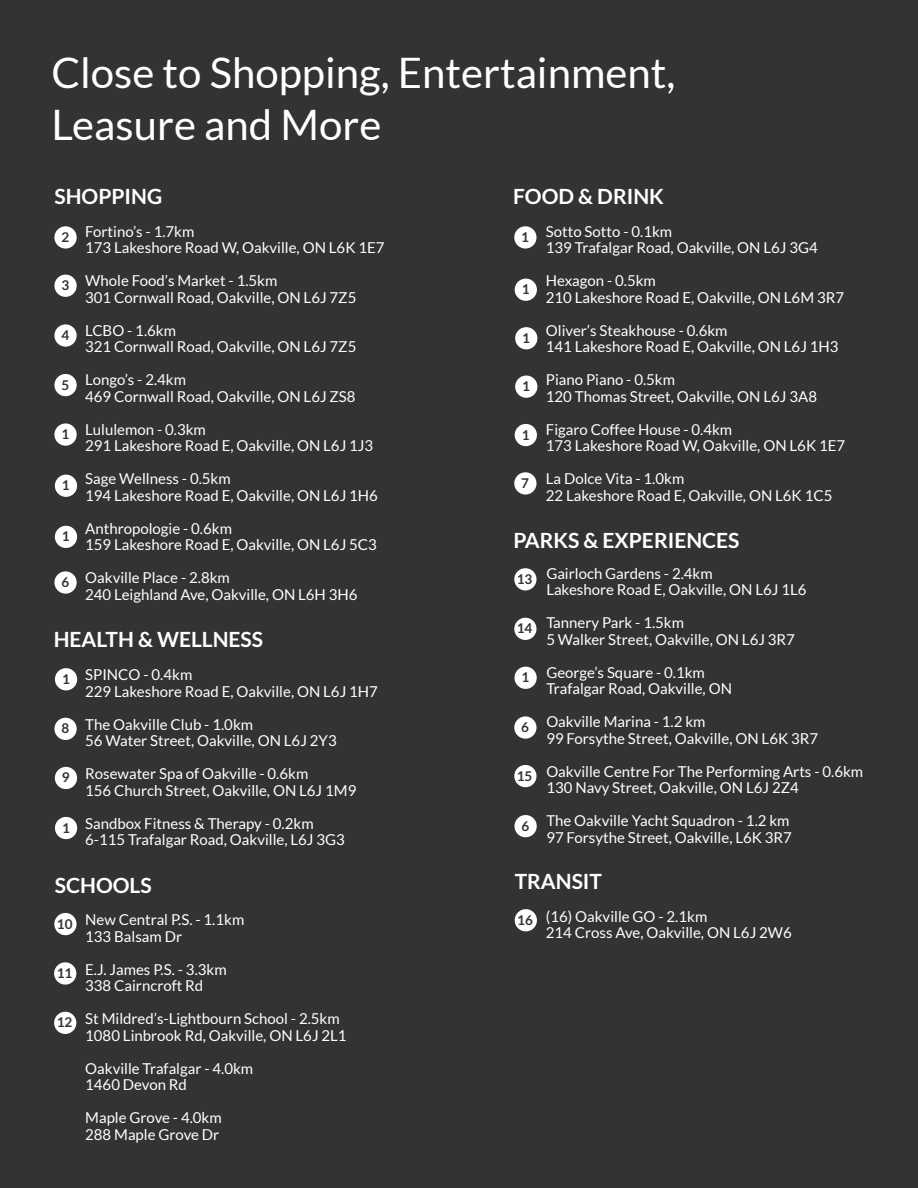
<style>
.page{position:relative;width:918px;height:1188px;background:#323332}
.page>*{position:absolute;margin:0;border:0;box-sizing:border-box;transform-origin:0 0}
.t1{font:42px "Lato";color:#fff}
.t2{font:700 21px "Lato";color:#fff}
.t3{font:15px "Lato";color:#fff}
.t4{font:700 13.5px "Lato";color:#323332}
</style>
<div class="page">
<div style="left:54px;top:226px;width:23px;height:23px;background:#fff;border-radius:50%"></div>
<div style="left:54px;top:275px;width:23px;height:22px;background:#fff;border-radius:50%"></div>
<div style="left:54px;top:324px;width:23px;height:23px;background:#fff;border-radius:50%"></div>
<div style="left:54px;top:374px;width:23px;height:22px;background:#fff;border-radius:50%"></div>
<div style="left:54px;top:571px;width:23px;height:23px;background:#fff;border-radius:50%"></div>
<div style="left:54px;top:718px;width:23px;height:22px;background:#fff;border-radius:50%"></div>
<div style="left:55px;top:767px;width:22px;height:22px;background:#fff;border-radius:50%"></div>
<div style="left:54px;top:913px;width:23px;height:22px;background:#fff;border-radius:50%"></div>
<div style="left:54px;top:962px;width:22px;height:23px;background:#fff;border-radius:50%"></div>
<div style="left:54px;top:1012px;width:22px;height:22px;background:#fff;border-radius:50%"></div>
<div style="left:514px;top:472px;width:23px;height:23px;background:#fff;border-radius:50%"></div>
<div style="left:514px;top:568px;width:23px;height:22px;background:#fff;border-radius:50%"></div>
<div style="left:514px;top:618px;width:23px;height:22px;background:#fff;border-radius:50%"></div>
<div style="left:514px;top:716px;width:23px;height:23px;background:#fff;border-radius:50%"></div>
<div style="left:514px;top:765px;width:23px;height:22px;background:#fff;border-radius:50%"></div>
<div style="left:514px;top:815px;width:23px;height:22px;background:#fff;border-radius:50%"></div>
<div style="left:515px;top:909px;width:22px;height:22px;background:#fff;border-radius:50%"></div>
<div style="left:54px;top:423px;width:23px;height:23px;background:#fff;border-radius:50%"></div>
<div style="left:55px;top:475px;width:22px;height:22px;background:#fff;border-radius:50%"></div>
<div style="left:55px;top:526px;width:22px;height:22px;background:#fff;border-radius:50%"></div>
<div style="left:515px;top:424px;width:22px;height:22px;background:#fff;border-radius:50%"></div>
<div style="left:515px;top:376px;width:22px;height:22px;background:#fff;border-radius:50%"></div>
<div style="left:515px;top:327px;width:22px;height:22px;background:#fff;border-radius:50%"></div>
<div style="left:515px;top:279px;width:22px;height:22px;background:#fff;border-radius:50%"></div>
<div style="left:514px;top:226px;width:23px;height:23px;background:#fff;border-radius:50%"></div>
<div style="left:55px;top:668px;width:22px;height:22px;background:#fff;border-radius:50%"></div>
<div style="left:55px;top:817px;width:22px;height:22px;background:#fff;border-radius:50%"></div>
<div style="left:514px;top:667px;width:23px;height:22px;background:#fff;border-radius:50%"></div>
<p class="t1" style="left:51px;top:49px;width:626px">Close to Shopping, Entertainment,</p>
<p class="t1" style="left:51px;top:102px;width:331px">Leasure and More</p>
<p class="t2" style="left:54px;top:185px;width:109px">SHOPPING</p>
<p class="t2" style="left:513px;top:185px;width:152px">FOOD &amp; DRINK</p>
<p class="t4" style="left:62px;top:229px;width:9px">2</p>
<p class="t4" style="left:62px;top:278px;width:9px">3</p>
<p class="t4" style="left:62px;top:327px;width:9px">4</p>
<p class="t4" style="left:62px;top:377px;width:9px">5</p>
<p class="t4" style="left:62px;top:426px;width:9px">1</p>
<p class="t4" style="left:62px;top:478px;width:9px">1</p>
<p class="t4" style="left:62px;top:529px;width:9px">1</p>
<p class="t4" style="left:62px;top:574px;width:9px">6</p>
<p class="t3" style="left:85px;top:223px;width:111px">Fortino’s - 1.7km</p>
<p class="t3" style="left:85px;top:240px;width:301px">173 Lakeshore Road W, Oakville, ON L6K 1E7</p>
<p class="t3" style="left:85px;top:273px;width:194px">Whole Food’s Market - 1.5km</p>
<p class="t3" style="left:85px;top:289px;width:273px">301 Cornwall Road, Oakville, ON L6J 7Z5</p>
<p class="t3" style="left:85px;top:322px;width:92px">LCBO - 1.6km</p>
<p class="t3" style="left:85px;top:339px;width:273px">321 Cornwall Road, Oakville, ON L6J 7Z5</p>
<p class="t3" style="left:85px;top:372px;width:102px">Longo’s - 2.4km</p>
<p class="t3" style="left:85px;top:388px;width:272px">469 Cornwall Road, Oakville, ON L6J ZS8</p>
<p class="t3" style="left:85px;top:421px;width:122px">Lululemon - 0.3km</p>
<p class="t3" style="left:85px;top:438px;width:290px">291 Lakeshore Road E, Oakville, ON L6J 1J3</p>
<p class="t3" style="left:85px;top:471px;width:147px">Sage Wellness - 0.5km</p>
<p class="t3" style="left:85px;top:487px;width:294px">194 Lakeshore Road E, Oakville, ON L6J 1H6</p>
<p class="t3" style="left:85px;top:520px;width:148px">Anthropologie - 0.6km</p>
<p class="t3" style="left:85px;top:537px;width:293px">159 Lakeshore Road E, Oakville, ON L6J 5C3</p>
<p class="t3" style="left:85px;top:570px;width:146px">Oakville Place - 2.8km</p>
<p class="t3" style="left:85px;top:586px;width:274px">240 Leighland Ave, Oakville, ON L6H 3H6</p>
<p class="t2" style="left:54px;top:628px;width:211px">HEALTH &amp; WELLNESS</p>
<p class="t4" style="left:62px;top:671px;width:9px">1</p>
<p class="t4" style="left:62px;top:721px;width:9px">8</p>
<p class="t4" style="left:62px;top:770px;width:9px">9</p>
<p class="t4" style="left:62px;top:820px;width:9px">1</p>
<p class="t3" style="left:85px;top:666px;width:109px">SPINCO - 0.4km</p>
<p class="t3" style="left:85px;top:683px;width:294px">229 Lakeshore Road E, Oakville, ON L6J 1H7</p>
<p class="t3" style="left:85px;top:716px;width:169px">The Oakville Club - 1.0km</p>
<p class="t3" style="left:85px;top:732px;width:253px">56 Water Street, Oakville, ON L6J 2Y3</p>
<p class="t3" style="left:85px;top:765px;width:225px">Rosewater Spa of Oakville - 0.6km</p>
<p class="t3" style="left:85px;top:782px;width:273px">156 Church Street, Oakville, ON L6J 1M9</p>
<p class="t3" style="left:85px;top:815px;width:230px">Sandbox Fitness &amp; Therapy - 0.2km</p>
<p class="t3" style="left:85px;top:831px;width:261px">6-115 Trafalgar Road, Oakville, L6J 3G3</p>
<p class="t4" style="left:521px;top:229px;width:9px">1</p>
<p class="t4" style="left:522px;top:282px;width:9px">1</p>
<p class="t4" style="left:522px;top:330px;width:9px">1</p>
<p class="t4" style="left:522px;top:378px;width:9px">1</p>
<p class="t4" style="left:522px;top:427px;width:9px">1</p>
<p class="t4" style="left:521px;top:475px;width:9px">7</p>
<p class="t3" style="left:546px;top:223px;width:128px">Sotto Sotto - 0.1km</p>
<p class="t3" style="left:546px;top:240px;width:273px">139 Trafalgar Road, Oakville, ON L6J 3G4</p>
<p class="t3" style="left:546px;top:273px;width:112px">Hexagon - 0.5km</p>
<p class="t3" style="left:546px;top:289px;width:300px">210 Lakeshore Road E, Oakville, ON L6M 3R7</p>
<p class="t3" style="left:546px;top:322px;width:183px">Oliver’s Steakhouse - 0.6km</p>
<p class="t3" style="left:546px;top:339px;width:294px">141 Lakeshore Road E, Oakville, ON L6J 1H3</p>
<p class="t3" style="left:546px;top:372px;width:131px">Piano Piano - 0.5km</p>
<p class="t3" style="left:546px;top:388px;width:273px">120 Thomas Street, Oakville, ON L6J 3A8</p>
<p class="t3" style="left:546px;top:421px;width:188px">Figaro Coffee House - 0.4km</p>
<p class="t3" style="left:546px;top:438px;width:301px">173 Lakeshore Road W, Oakville, ON L6K 1E7</p>
<p class="t3" style="left:546px;top:471px;width:140px">La Dolce Vita - 1.0km</p>
<p class="t3" style="left:546px;top:487px;width:288px">22 Lakeshore Road E, Oakville, ON L6K 1C5</p>
<p class="t2" style="left:513px;top:528px;width:228px">PARKS &amp; EXPERIENCES</p>
<p class="t4" style="left:517px;top:571px;width:17px">13</p>
<p class="t4" style="left:517px;top:621px;width:17px">14</p>
<p class="t4" style="left:522px;top:670px;width:9px">1</p>
<p class="t4" style="left:521px;top:719px;width:9px">6</p>
<p class="t4" style="left:517px;top:768px;width:17px">15</p>
<p class="t4" style="left:522px;top:818px;width:9px">6</p>
<p class="t3" style="left:546px;top:565px;width:168px">Gairloch Gardens - 2.4km</p>
<p class="t3" style="left:546px;top:582px;width:262px">Lakeshore Road E, Oakville, ON L6J 1L6</p>
<p class="t3" style="left:546px;top:615px;width:139px">Tannery Park - 1.5km</p>
<p class="t3" style="left:546px;top:631px;width:250px">5 Walker Street, Oakville, ON L6J 3R7</p>
<p class="t3" style="left:546px;top:664px;width:160px">George’s Square - 0.1km</p>
<p class="t3" style="left:546px;top:681px;width:187px">Trafalgar Road, Oakville, ON</p>
<p class="t3" style="left:546px;top:714px;width:161px">Oakville Marina - 1.2 km</p>
<p class="t3" style="left:546px;top:730px;width:273px">99 Forsythe Street, Oakville, ON L6K 3R7</p>
<p class="t3" style="left:546px;top:763px;width:318px">Oakville Centre For The Performing Arts - 0.6km</p>
<p class="t3" style="left:546px;top:780px;width:254px">130 Navy Street, Oakville, ON L6J 2Z4</p>
<p class="t3" style="left:546px;top:813px;width:245px">The Oakville Yacht Squadron - 1.2 km</p>
<p class="t3" style="left:546px;top:829px;width:247px">97 Forsythe Street, Oakville, L6K 3R7</p>
<p class="t2" style="left:55px;top:874px;width:98px">SCHOOLS</p>
<p class="t2" style="left:515px;top:870px;width:89px">TRANSIT</p>
<p class="t4" style="left:57px;top:916px;width:17px">10</p>
<p class="t4" style="left:57px;top:965px;width:17px">11</p>
<p class="t4" style="left:57px;top:1015px;width:17px">12</p>
<p class="t3" style="left:85px;top:911px;width:161px">New Central P.S. - 1.1km</p>
<p class="t3" style="left:85px;top:928px;width:98px">133 Balsam Dr</p>
<p class="t3" style="left:85px;top:961px;width:143px">E.J. James P.S. - 3.3km</p>
<p class="t3" style="left:85px;top:977px;width:120px">338 Cairncroft Rd</p>
<p class="t3" style="left:85px;top:1010px;width:256px">St Mildred’s-Lightbourn School - 2.5km</p>
<p class="t3" style="left:85px;top:1027px;width:263px">1080 Linbrook Rd, Oakville, ON L6J 2L1</p>
<p class="t3" style="left:85px;top:1060px;width:169px">Oakville Trafalgar - 4.0km</p>
<p class="t3" style="left:85px;top:1076px;width:103px">1460 Devon Rd</p>
<p class="t3" style="left:85px;top:1109px;width:138px">Maple Grove - 4.0km</p>
<p class="t3" style="left:85px;top:1126px;width:136px">288 Maple Grove Dr</p>
<p class="t4" style="left:517px;top:912px;width:17px">16</p>
<p class="t3" style="left:546px;top:908px;width:163px">(16) Oakville GO - 2.1km</p>
<p class="t3" style="left:546px;top:924px;width:247px">214 Cross Ave, Oakville, ON L6J 2W6</p>
</div>
